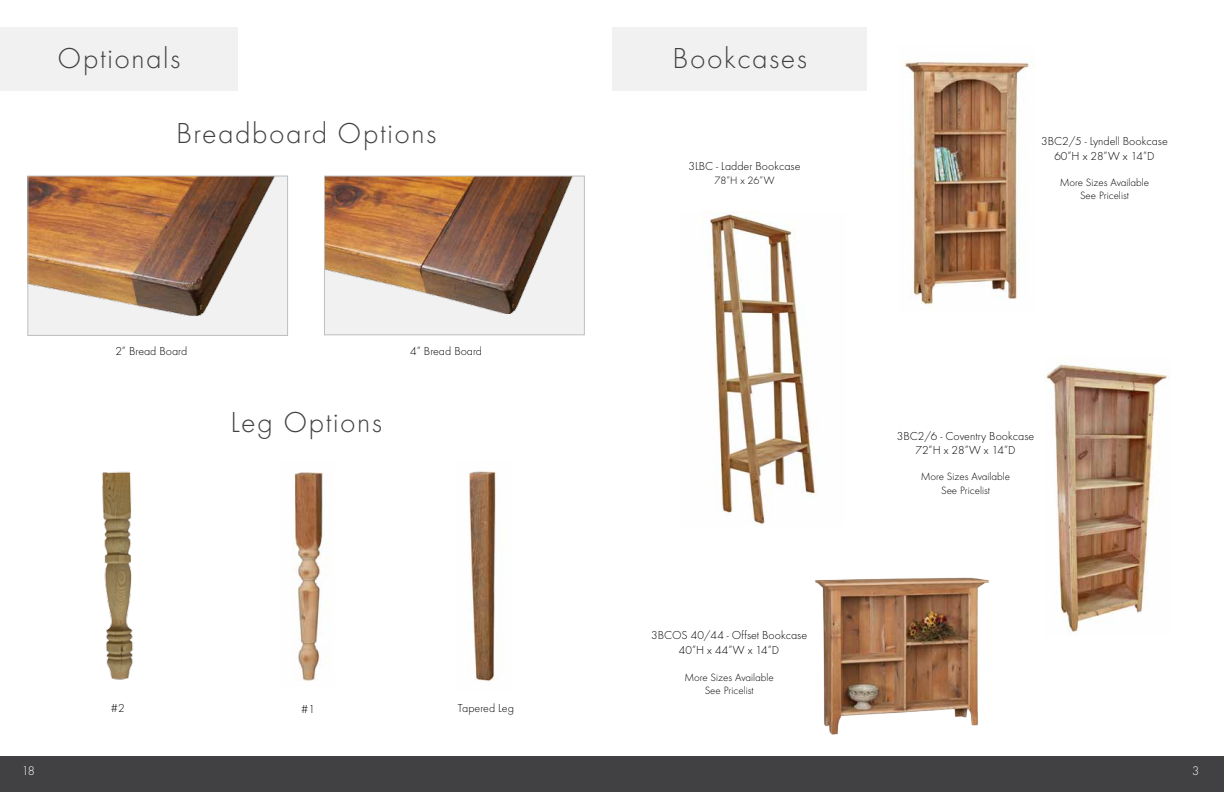
<style>
.page{position:relative;width:1224px;height:792px;background:#fff}
.page>*{position:absolute;margin:0;border:0;box-sizing:border-box;transform-origin:0 0}
.t1{font:300 30px "Futura T";letter-spacing:.05em;color:#414042}
.t2{font:300 13px "Futura T";color:#fff}
.t3{font:300 12px/14.4px "Futura T";color:#000;text-align:center}
.t4{font:300 11px/13.2px "Futura T";color:#000;text-align:center}
</style>
<div class="page">
<div style="left:0;top:756px;width:1224px;height:36px;background:#414042"></div>
<div style="left:612px;top:28px;width:255px;height:63px;background:#f1f1f2"></div>
<div style="left:0;top:28px;width:237px;height:63px;background:#f1f1f2"></div>
<img style="left:903px;top:61px;width:126px;height:244px">
<img style="left:709px;top:213px;width:107px;height:311px">
<img style="left:1046px;top:357px;width:123px;height:277px">
<img style="left:815px;top:577px;width:174px;height:158px">
<div style="left:28px;top:176px;width:260px;height:159px;background:#f1f1f2"></div>
<img style="left:29px;top:178px;width:245px;height:138px">
<div style="left:27px;top:176px;width:261px;height:160px;border:1px solid #bcbec0"></div>
<div style="left:324px;top:176px;width:260px;height:159px;background:#f1f1f2"></div>
<img style="left:326px;top:178px;width:246px;height:136px">
<div style="left:324px;top:176px;width:261px;height:159px;border:1px solid #bcbec0"></div>
<img style="left:293px;top:472px;width:35px;height:209px">
<img style="left:469px;top:471px;width:29px;height:210px">
<img style="left:102px;top:471px;width:31px;height:209px">
<h1 class="t1" style="left:58px;top:41px;width:124px">Optionals</h1>
<h1 class="t1" style="left:673px;top:41px;width:136px">Bookcases</h1>
<h1 class="t1" style="left:176px;top:115px;width:262px">Breadboard Options</h1>
<p class="t3" style="left:115px;top:344px;width:73px">2” Bread Board</p>
<h1 class="t1" style="left:230px;top:405px;width:153px">Leg Options</h1>
<p class="t3" style="left:410px;top:344px;width:73px">4” Bread Board</p>
<p class="t3" style="left:111px;top:701px;width:15px">#2</p>
<p class="t3" style="left:301px;top:702px;width:15px">#1</p>
<p class="t3" style="left:458px;top:701px;width:58px">Tapered Leg</p>
<p class="t3" style="left:688px;top:159px;width:114px">3LBC - Ladder Bookcase</p>
<p class="t4" style="left:714px;top:173px;width:62px">78”H x 26”W</p>
<p class="t3" style="left:651px;top:628px;width:158px">3BCOS 40/44 - Offset Bookcase<br>40”H x 44”W x 14”D</p>
<p class="t4" style="left:684px;top:671px;width:91px">More Sizes Available<br>See Pricelist</p>
<p class="t3" style="left:1041px;top:134px;width:128px">3BC2/5 - Lyndell Bookcase<br>60”H x 28”W x 14”D</p>
<p class="t4" style="left:1060px;top:176px;width:91px">More Sizes Available<br>See Pricelist</p>
<p class="t3" style="left:897px;top:428px;width:139px">3BC2/6 - Coventry Bookcase<br>72”H x 28”W x 14”D</p>
<p class="t4" style="left:921px;top:470px;width:91px">More Sizes Available<br>See Pricelist</p>
<p class="t2" style="left:22px;top:763px;width:15px">18</p>
<p class="t2" style="left:1192px;top:763px;width:9px">3</p>
</div>
